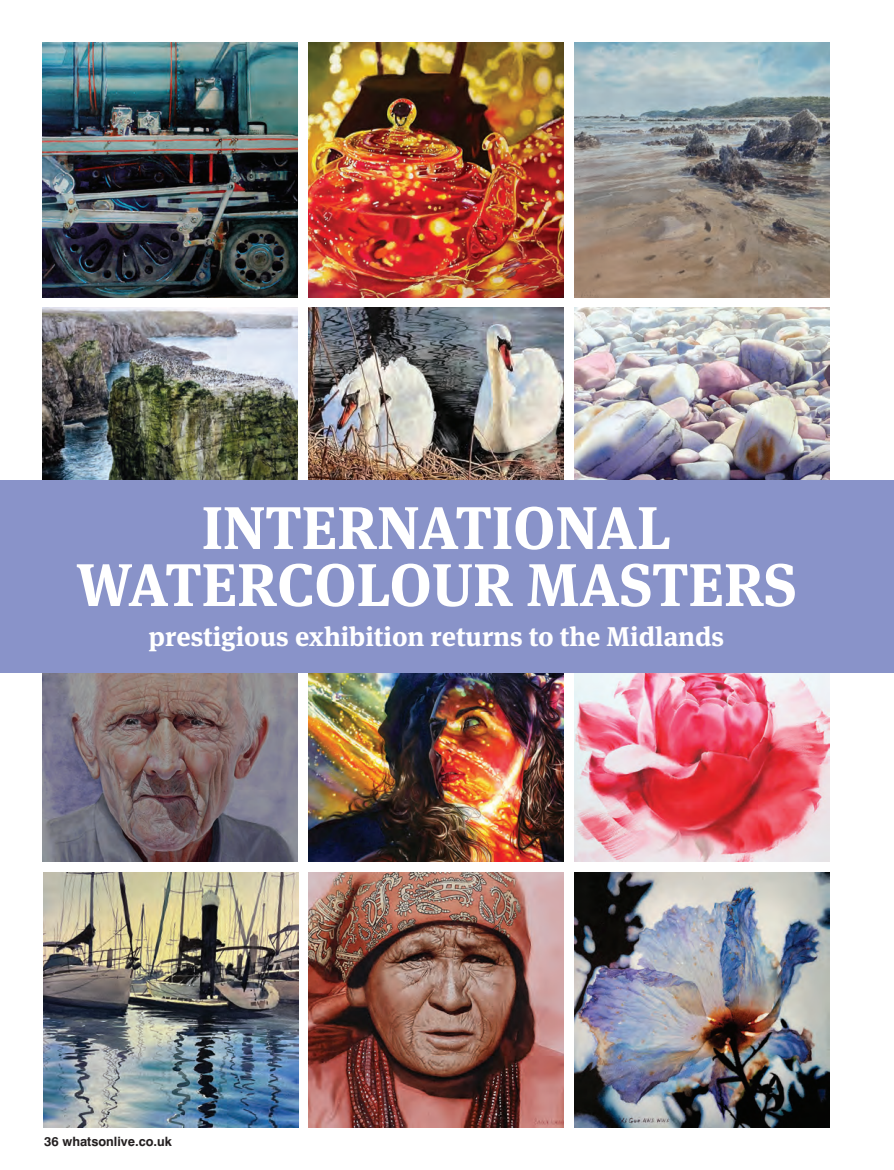
<style>
.page{position:relative;width:894px;height:1170px;background:#fff}
.page>*{position:absolute;margin:0;border:0;box-sizing:border-box;transform-origin:0 0}
.t1{font:700 60px/57px "Meta Serif";color:#fff;text-align:center}
.t2{font:700 27px "Meta Serif";color:#fff}
.t3{font:700 12.9px "Swiss 721 BT";color:#231f20}
</style>
<div class="page">
<img style="left:43px;top:872px;width:255px;height:255px">
<img style="left:574px;top:872px;width:255px;height:255px">
<img style="left:308px;top:872px;width:256px;height:255px">
<img style="left:43px;top:43px;width:255px;height:255px">
<img style="left:574px;top:43px;width:255px;height:255px">
<img style="left:308px;top:43px;width:255px;height:255px">
<img style="left:43px;top:673px;width:255px;height:188px">
<img style="left:574px;top:673px;width:255px;height:188px">
<img style="left:308px;top:673px;width:256px;height:188px">
<img style="left:43px;top:307px;width:255px;height:174px">
<img style="left:574px;top:307px;width:255px;height:174px">
<img style="left:308px;top:307px;width:256px;height:174px">
<div style="left:0;top:481px;width:894px;height:192px;background:#8993c9"></div>
<p class="t1" style="left:76px;top:504px;width:722px">INTERNATIONAL<br>WATERCOLOUR MASTERS</p>
<p class="t2" style="left:149px;top:626px;width:577px">prestigious exhibition returns to the Midlands</p>
<p class="t3" style="left:44px;top:1136px;width:129px">36 whatsonlive.co.uk</p>
</div>
